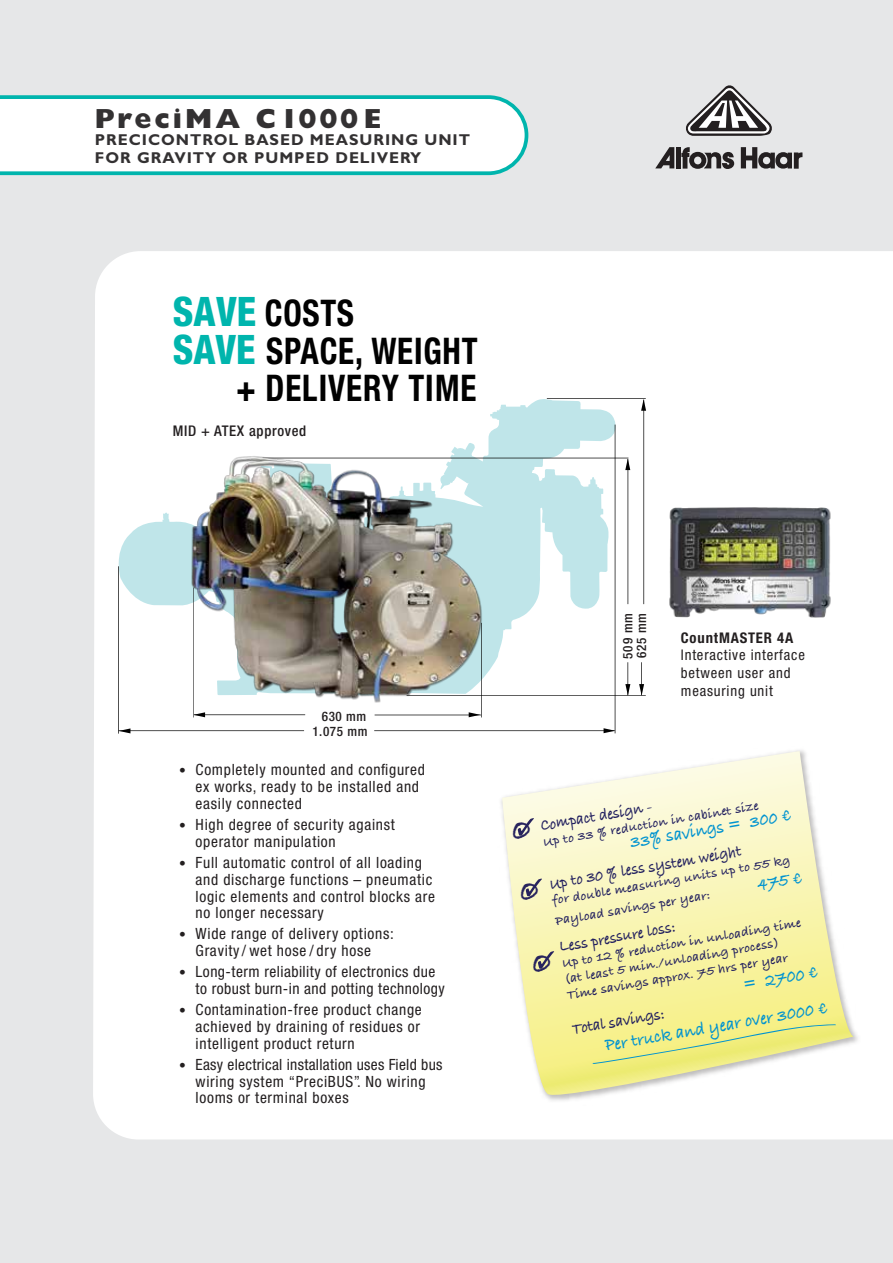
<style>
.page{position:relative;width:893px;height:1263px;background:#e6e7e8}
.page>*{position:absolute;margin:0;border:0;box-sizing:border-box;transform-origin:0 0}
.t1{font:700 condensed 36.75px/36.8px "Helvetica Neue LT Std";letter-spacing:.025em;color:#010101;text-align:right;scale:.9 1}
.t2{font:800 27.75px "Gill Sans";letter-spacing:.11em;color:#333132}
.t3{font:18.75px "Bradley Hand ITCTT Bold";color:#0093d0;scale:.88 1}
.t4{font:16.95px "Bradley Hand ITCTT Bold";color:#22205f;scale:.88 1}
.t5{font:700 15.75px/17.2px "Gill Sans";letter-spacing:.06em;color:#333132}
.t6{font:condensed 15.45px/16.8px "Helvetica Neue LT Std";letter-spacing:.045em;color:#231f20}
.t7{font:condensed 14.7px/17.7px "Helvetica Neue LT Std";letter-spacing:.055em;color:#231f20}
.t8{font:500 condensed 14.7px "Helvetica Neue LT Std";letter-spacing:.045em;color:#231f20}
.t9{font:700 condensed 14.7px "Helvetica Neue LT Std";letter-spacing:.055em;color:#231f20}
.t10{font:13.5px/16px "Bradley Hand ITCTT Bold";color:#22205f}
.t11{font:500 condensed 13.2px "Helvetica Neue LT Std";letter-spacing:.045em;color:#231f20}
.s1{font-weight:800;font-size:40.65px;color:#00b5ad}
.s2{font-size:13.5px}
</style>
<div class="page">
<div style="left:93px;top:251px;width:800px;height:888px;background:#fff"></div>
<div style="left:497px;top:747px;width:366px;height:358px;background:#fff"></div>
<svg style="left:502px;top:751px;width:352px;height:351px;background:#f9f6c7"></svg>
<svg style="left:119px;top:399px;width:497px;height:296px;background:#e8f5f6"></svg>
<hr style="left:118px;top:566px;width:1px;height:168px;background:#000">
<hr style="left:119px;top:730px;width:185px;height:1px;background:#000">
<hr style="left:374px;top:730px;width:241px;height:1px;background:#000">
<hr style="left:194px;top:714px;width:111px;height:1px;background:#000">
<hr style="left:375px;top:714px;width:106px;height:1px;background:#000">
<hr style="left:194px;top:587px;width:1px;height:130px;background:#000">
<hr style="left:627px;top:662px;width:1px;height:33px;background:#000">
<hr style="left:641px;top:662px;width:1px;height:33px;background:#000">
<hr style="left:643px;top:400px;width:1px;height:204px;background:#000">
<hr style="left:627px;top:459px;width:1px;height:145px;background:#000">
<hr style="left:407px;top:695px;width:239px;height:1px;background:#000">
<hr style="left:547px;top:398px;width:99px;height:1px;background:#000">
<hr style="left:262px;top:458px;width:366px;height:1px;background:#000">
<hr style="left:481px;top:623px;width:1px;height:94px;background:#000">
<hr style="left:615px;top:425px;width:1px;height:308px;background:#000">
<img style="left:191px;top:448px;width:297px;height:257px">
<img style="left:666px;top:508px;width:171px;height:109px">
<svg style="left:119px;top:728px;width:11px;height:5px"></svg>
<svg style="left:193px;top:712px;width:12px;height:5px"></svg>
<svg style="left:625px;top:684px;width:5px;height:12px"></svg>
<svg style="left:639px;top:684px;width:5px;height:12px"></svg>
<svg style="left:641px;top:399px;width:5px;height:12px"></svg>
<svg style="left:625px;top:458px;width:5px;height:12px"></svg>
<svg style="left:469px;top:712px;width:11px;height:5px"></svg>
<svg style="left:604px;top:728px;width:11px;height:5px"></svg>
<svg style="left:592px;top:1024px;width:244px;height:40px;background:#ebeb90"></svg>
<svg style="left:0;top:95px;width:529px;height:81px;background:#e5f7f6"></svg>
<svg style="left:655px;top:147px;width:19px;height:21px"></svg>
<div style="left:676px;top:147px;width:5px;height:21px;background:#231f20"></div>
<svg style="left:741px;top:147px;width:61px;height:22px"></svg>
<svg style="left:681px;top:147px;width:53px;height:22px"></svg>
<svg style="left:686px;top:85px;width:86px;height:51px"></svg>
<svg style="left:512px;top:818px;width:30px;height:82px;background:#eeecca"></svg>
<svg style="left:532px;top:951px;width:22px;height:21px"></svg>
<h2 class="t2" style="left:95px;top:102px;width:288px">PreciMA C1000E</h2>
<p class="t5" style="left:95px;top:131px;width:377px">PRECICONTROL BASED MEASURING UNIT<br>FOR GRAVITY OR PUMPED DELIVERY</p>
<h1 class="t1" style="left:173px;top:294px;width:203px"><span class="s1">SAVE</span> COSTS</h1>
<h1 class="t1" style="left:173px;top:332px;width:340px"><span class="s1">SAVE</span> SPACE, WEIGHT + DELIVERY TIME</h1>
<p class="t8" style="left:173px;top:422px;width:135px">MID + ATEX approved</p>
<p class="t11" style="left:322px;top:708px;width:46px">630 mm</p>
<p class="t11" style="left:312px;top:723px;width:57px">1.075 mm</p>
<p class="t6" style="left:196px;top:761px;width:231px;text-indent:-16px"><span class="s2">•</span> Completely mounted and configured ex works, ready to be installed and easily connected</p>
<p class="t6" style="left:196px;top:816px;width:201px;text-indent:-16px"><span class="s2">•</span> High degree of security against operator manipulation</p>
<p class="t6" style="left:196px;top:854px;width:241px;text-indent:-16px"><span class="s2">•</span> Full automatic control of all loading and discharge functions – pneumatic logic elements and control blocks are no longer necessary</p>
<p class="t6" style="left:179px;top:925px;width:216px;text-align:center"><span class="s2">•</span> Wide range of delivery options:<br>Gravity/ wet hose / dry hose</p>
<p class="t6" style="left:196px;top:963px;width:251px;text-indent:-16px"><span class="s2">•</span> Long-term reliability of electronics due to robust burn-in and potting technology</p>
<p class="t6" style="left:196px;top:1001px;width:228px;text-align:justify;text-indent:-16px"><span class="s2">•</span> Contamination-free product change achieved by draining of residues or intelligent product return</p>
<p class="t6" style="left:196px;top:1056px;width:248px;text-indent:-16px"><span class="s2">•</span> Easy electrical installation uses Field bus wiring system “PreciBUS”. No wiring looms or terminal boxes</p>
<p class="t11" style="left:634px;top:658px;width:47px;rotate:-90deg">625 mm</p>
<p class="t11" style="left:620px;top:659px;width:47px;rotate:-90deg">509 mm</p>
<p class="t9" style="left:681px;top:629px;width:114px">CountMASTER 4A</p>
<p class="t7" style="left:681px;top:646px;width:125px">Interactive interface between user and measuring unit</p>
<p class="t10" style="left:542px;top:834px;width:220px;rotate:-10deg">Up to 33 % reduction in cabinet size</p>
<p class="t4" style="left:538px;top:813px;width:130px;rotate:-10deg">Compact design -</p>
<p class="t3" style="left:628px;top:828px;width:186px;rotate:-10deg">33% savings = 300 €</p>
<p class="t4" style="left:547px;top:871px;width:222px;rotate:-10deg">Up to 30 % less system weight</p>
<p class="t10" style="left:550px;top:891px;width:243px;line-height:20.4px;rotate:-10deg">for double measuring units up to 55 kg<br>Payload savings per year:</p>
<p class="t3" style="left:755px;top:871px;width:53px;rotate:-10deg">475 €</p>
<p class="t10" style="left:560px;top:955px;width:244px;rotate:-10deg">Up to 12 % reduction in unloading time (at least 5 min./unloading process)<br>Time savings approx. 75 hrs per year</p>
<p class="t4" style="left:557px;top:934px;width:135px;rotate:-10deg">Less pressure loss:</p>
<p class="t3" style="left:740px;top:970px;width:87px;rotate:-10deg">= 2700 €</p>
<p class="t3" style="left:603px;top:1031px;width:257px;rotate:-10deg">Per truck and year over 3000 €</p>
<p class="t4" style="left:570px;top:1016px;width:107px;rotate:-10deg">Total savings:</p>
</div>
